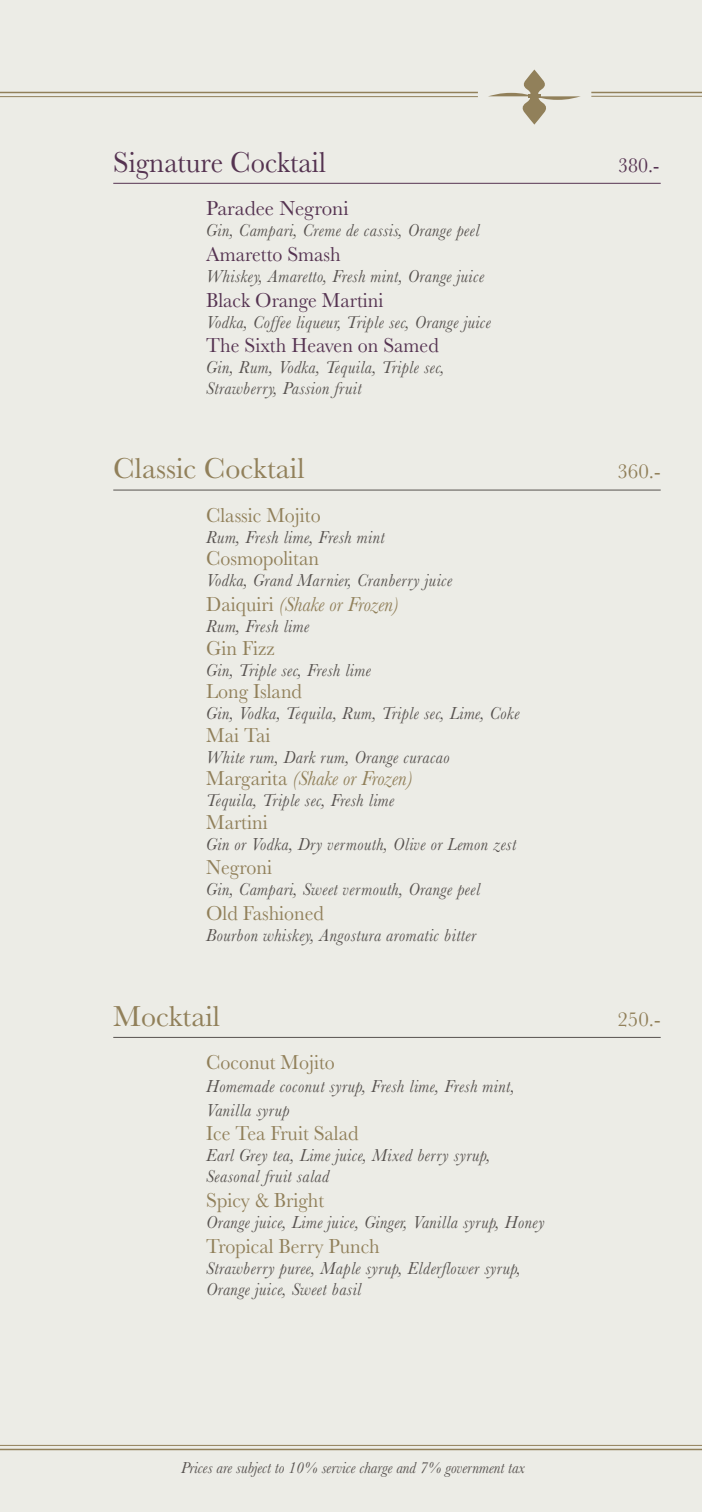
<style>
.page{position:relative;width:702px;height:1512px;background:#ecece6}
.page>*{position:absolute;margin:0;border:0;box-sizing:border-box;transform-origin:0 0}
.t1{font:30px "Baskerville";color:#91805a}
.Paragraph_Style_2{font:30px "Baskerville";color:#553351;scale:.95 1}
.Paragraph_Style_2-2{font:21px "Baskerville";color:#91805a;scale:.95 1}
.Paragraph_Style_2-3{font:21px "Baskerville";color:#553351;scale:.95 1}
.Paragraph_Style_2-4{font:italic 21px "Baskerville";color:#91805a;scale:.95 1}
.Paragraph_Style_2-5{font:21px "Baskerville";color:#553351}
.Paragraph_Style_2-6{font:21px "Baskerville";color:#91805a}
.Paragraph_Style_2-7{font:italic 18px "Baskerville";letter-spacing:.025em;color:#57524f;scale:.95 1}
.t2{font:italic 16.5px "Baskerville";color:#57524f;scale:.95 1}
.s1{font-style:normal}
</style>
<div class="page">
<svg style="left:488px;top:70px;width:93px;height:55px"></svg>
<hr style="left:0;top:92px;width:478px;height:1px;background:#91805a">
<hr style="left:0;top:96px;width:478px;height:1px;background:#91805a">
<hr style="left:591px;top:92px;width:111px;height:1px;background:#91805a">
<hr style="left:591px;top:96px;width:111px;height:1px;background:#91805a">
<hr style="left:0;top:1449px;width:702px;height:1px;background:#91805a">
<hr style="left:0;top:1445px;width:702px;height:1px;background:#91805a">
<hr style="left:113px;top:1037px;width:548px;height:1px;background:#57524f">
<hr style="left:113px;top:183px;width:548px;height:1px;background:#553351">
<hr style="left:113px;top:490px;width:548px;height:1px;background:#57524f">
<p class="Paragraph_Style_2" style="left:113px;top:143px;width:225px">Signature Cocktail</p>
<p class="Paragraph_Style_2-3" style="left:618px;top:152px;width:45px">380.-</p>
<p class="Paragraph_Style_2-5" style="left:206px;top:195px;width:144px">Paradee Negroni</p>
<p class="Paragraph_Style_2-7" style="left:206px;top:219px;width:289px">Gin, Campari, Creme de cassis, Orange peel</p>
<p class="Paragraph_Style_2-3" style="left:206px;top:241px;width:143px">Amaretto Smash</p>
<p class="Paragraph_Style_2-7" style="left:206px;top:264px;width:294px">Whiskey, Amaretto, Fresh mint, Orange juice</p>
<p class="Paragraph_Style_2-3" style="left:206px;top:287px;width:188px">Black Orange Martini</p>
<p class="Paragraph_Style_2-7" style="left:206px;top:310px;width:301px">Vodka, Coffee liqueur, Triple sec, Orange juice</p>
<p class="Paragraph_Style_2-3" style="left:206px;top:332px;width:246px">The Sixth Heaven on Samed</p>
<p class="Paragraph_Style_2-7" style="left:206px;top:356px;width:253px">Gin, Rum, Vodka, Tequila, Triple sec,</p>
<p class="Paragraph_Style_2-7" style="left:206px;top:377px;width:165px">Strawberry, Passion fruit</p>
<p class="t1" style="left:113px;top:450px;width:193px">Classic Cocktail</p>
<p class="Paragraph_Style_2-6" style="left:617px;top:458px;width:45px">360.-</p>
<p class="Paragraph_Style_2-2" style="left:206px;top:502px;width:122px">Classic Mojito</p>
<p class="Paragraph_Style_2-7" style="left:206px;top:525px;width:189px">Rum, Fresh lime, Fresh mint</p>
<p class="Paragraph_Style_2-2" style="left:206px;top:545px;width:120px">Cosmopolitan</p>
<p class="Paragraph_Style_2-7" style="left:206px;top:569px;width:261px">Vodka, Grand Marnier, Cranberry juice</p>
<p class="Paragraph_Style_2-4" style="left:206px;top:590px;width:204px"><span class="s1">Daiquiri</span> (Shake or Frozen)</p>
<p class="Paragraph_Style_2-7" style="left:206px;top:614px;width:110px">Rum, Fresh lime</p>
<p class="Paragraph_Style_2-2" style="left:206px;top:634px;width:74px">Gin Fizz</p>
<p class="Paragraph_Style_2-7" style="left:206px;top:658px;width:175px">Gin, Triple sec, Fresh lime</p>
<p class="Paragraph_Style_2-2" style="left:206px;top:678px;width:102px">Long Island</p>
<p class="Paragraph_Style_2-7" style="left:206px;top:701px;width:331px">Gin, Vodka, Tequila, Rum, Triple sec, Lime, Coke</p>
<p class="Paragraph_Style_2-2" style="left:206px;top:721px;width:69px">Mai Tai</p>
<p class="Paragraph_Style_2-7" style="left:206px;top:745px;width:258px">White rum, Dark rum, Orange curacao</p>
<p class="Paragraph_Style_2-4" style="left:206px;top:764px;width:219px"><span class="s1">Margarita</span> (Shake or Frozen)</p>
<p class="Paragraph_Style_2-7" style="left:206px;top:788px;width:200px">Tequila, Triple sec, Fresh lime</p>
<p class="Paragraph_Style_2-2" style="left:206px;top:808px;width:66px">Martini</p>
<p class="Paragraph_Style_2-7" style="left:206px;top:832px;width:328px">Gin or Vodka, Dry vermouth, Olive or Lemon zest</p>
<p class="Paragraph_Style_2-2" style="left:206px;top:854px;width:71px">Negroni</p>
<p class="Paragraph_Style_2-7" style="left:206px;top:877px;width:290px">Gin, Campari, Sweet vermouth, Orange peel</p>
<p class="Paragraph_Style_2-2" style="left:206px;top:900px;width:125px">Old Fashioned</p>
<p class="Paragraph_Style_2-7" style="left:206px;top:923px;width:286px">Bourbon whiskey, Angostura aromatic bitter</p>
<p class="t1" style="left:113px;top:997px;width:108px">Mocktail</p>
<p class="Paragraph_Style_2-6" style="left:617px;top:1006px;width:45px">250.-</p>
<p class="Paragraph_Style_2-2" style="left:206px;top:1049px;width:137px">Coconut Mojito</p>
<p class="Paragraph_Style_2-7" style="left:206px;top:1075px;width:326px">Homemade coconut syrup, Fresh lime, Fresh mint,</p>
<p class="Paragraph_Style_2-7" style="left:206px;top:1098px;width:89px">Vanilla syrup</p>
<p class="Paragraph_Style_2-2" style="left:206px;top:1120px;width:162px">Ice Tea Fruit Salad</p>
<p class="Paragraph_Style_2-7" style="left:206px;top:1143px;width:301px">Earl Grey tea, Lime juice, Mixed berry syrup,</p>
<p class="Paragraph_Style_2-7" style="left:206px;top:1164px;width:131px">Seasonal fruit salad</p>
<p class="Paragraph_Style_2-2" style="left:206px;top:1187px;width:126px">Spicy &amp; Bright</p>
<p class="Paragraph_Style_2-7" style="left:206px;top:1210px;width:358px">Orange juice, Lime juice, Ginger, Vanilla syrup, Honey</p>
<p class="Paragraph_Style_2-2" style="left:206px;top:1232px;width:184px">Tropical Berry Punch</p>
<p class="Paragraph_Style_2-7" style="left:206px;top:1256px;width:333px">Strawberry puree, Maple syrup, Elderflower syrup,</p>
<p class="Paragraph_Style_2-7" style="left:206px;top:1277px;width:165px">Orange juice, Sweet basil</p>
<p class="t2" style="left:181px;top:1457px;width:363px">Prices are subject to 10% service charge and 7% government tax</p>
</div>
